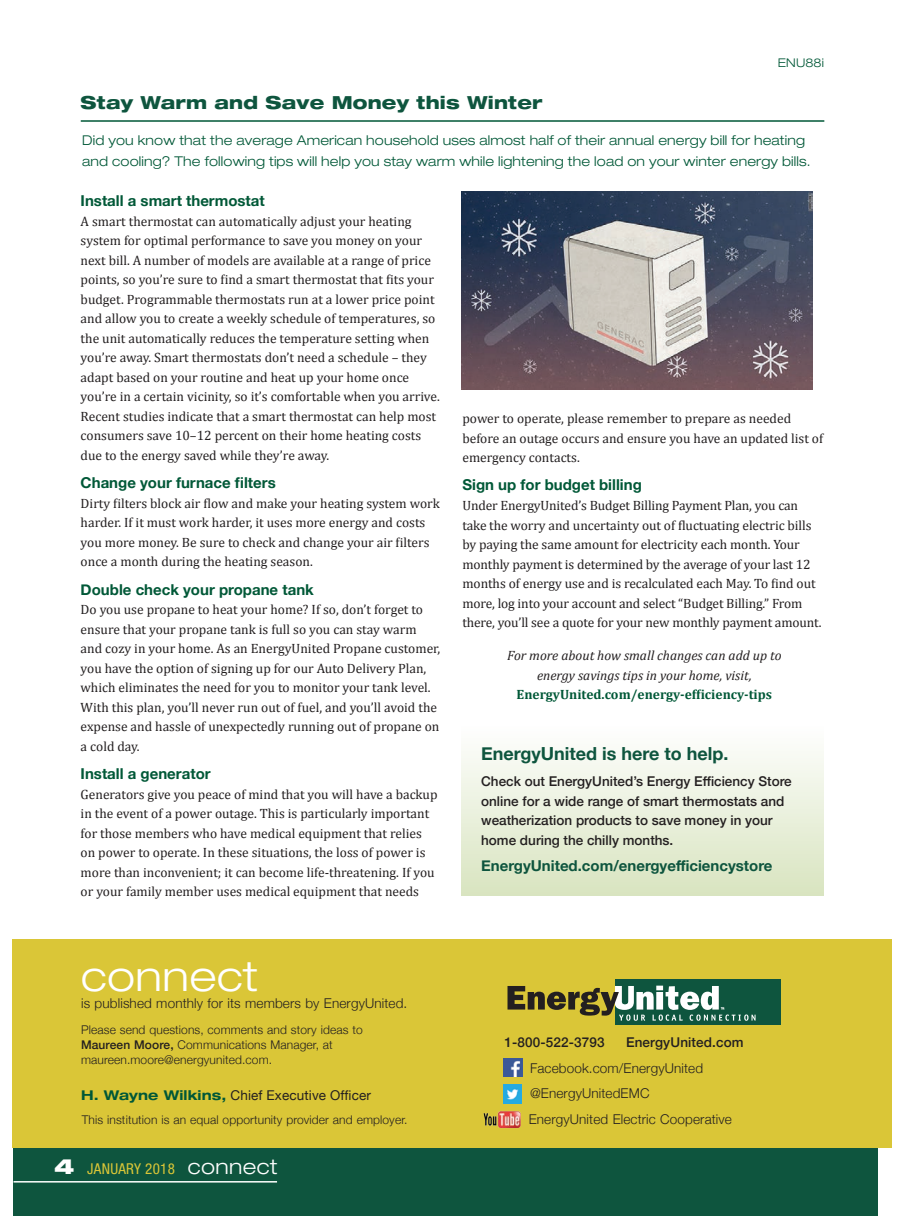
<style>
.page{position:relative;width:905px;height:1229px;background:#fff}
.page>*{position:absolute;margin:0;border:0;box-sizing:border-box;transform-origin:0 0}
.t1{font:300 expanded 42px "Helvetica Neue";letter-spacing:.01em;color:#fff}
.Headlines{font:800 expanded 18px "Helvetica Neue";letter-spacing:.01em;color:#0e553e}
.interior_headings{font:700 18px "Helvetica Neue";color:#0e553e}
.interior_headings-2{font:700 15px "Helvetica Neue";color:#005837}
.Text{font:700 15px "Helvetica Neue";color:#0e553e}
.t2{font:condensed 15px "Helvetica Neue";letter-spacing:.02em;color:#dac637}
.Text_-_1st{font:13.5px/19.5px "Cambria";color:#231f20}
.Intro{font:300 expanded 13.5px/21px "Helvetica Neue";letter-spacing:.01em;color:#005837}
.Text-2{font:500 13.5px/19.5px "Helvetica Neue";color:#231f20}
.t3{font:300 13.5px "Helvetica Neue";letter-spacing:.01em;color:#231f20}
.Text-3{font:italic 13.5px/19.5px "Cambria";color:#231f20;text-align:center}
.t4{font:13.5px "Helvetica Neue";letter-spacing:.01em;color:#231f20}
.t5{font:300 12px/15px "Helvetica Neue";letter-spacing:.01em;color:#231f20}
.Intro-2{font:300 expanded 12px "Helvetica Neue";letter-spacing:.01em;color:#005837}
.s1{font-weight:700;font-style:normal;color:#005837}
.s2{font-weight:500}
.s3{font-weight:700;font-stretch:expanded;color:#005837}
.s4{font-weight:900;font-stretch:expanded;font-size:21px;color:#fff}
.s5{font-weight:300;font-stretch:expanded;font-size:21px;color:#fff}
</style>
<div class="page">
<div style="left:14px;top:1148px;width:864px;height:67px;background:#0e553e"></div>
<hr style="left:14px;top:1181px;width:263px;height:1px;background:#fff">
<div style="left:12px;top:939px;width:879px;height:209px;background:#dac637"></div>
<div style="left:615px;top:979px;width:166px;height:45px;background:#0e553e"></div>
<svg style="left:507px;top:985px;width:248px;height:35px"></svg>
<img style="left:503px;top:1084px;width:19px;height:19px">
<img style="left:503px;top:1058px;width:19px;height:18px">
<img style="left:483px;top:1111px;width:38px;height:18px">
<hr style="left:81px;top:120px;width:743px;height:2px;background:#005837">
<div style="left:461px;top:724px;width:363px;height:172px;background:linear-gradient(to bottom,#fff,#d8e4c0)"></div>
<img style="left:461px;top:191px;width:351px;height:198px">
<p class="Headlines" style="left:81px;top:91px;width:463px">Stay Warm and Save Money this Winter</p>
<p class="Intro-2" style="left:778px;top:55px;width:47px">ENU88i</p>
<p class="Intro" style="left:82px;top:130px;width:729px">Did you know that the average American household uses almost half of their annual energy bill for heating and cooling? The following tips will help you stay warm while lightening the load on your winter energy bills.</p>
<p class="interior_headings-2" style="left:81px;top:189px;width:186px">Install a smart thermostat</p>
<p class="Text_-_1st" style="left:81px;top:211px;width:360px">A smart thermostat can automatically adjust your heating system for optimal performance to save you money on your next bill. A number of models are available at a range of price points, so you’re sure to find a smart thermostat that fits your budget. Programmable thermostats run at a lower price point and allow you to create a weekly schedule of temperatures, so the unit automatically reduces the temperature setting when you’re away. Smart thermostats don’t need a schedule – they adapt based on your routine and heat up your home once you’re in a certain vicinity, so it’s comfortable when you arrive.<br>Recent studies indicate that a smart thermostat can help most consumers save 10–12 percent on their home heating costs due to the energy saved while they’re away.</p>
<p class="interior_headings-2" style="left:81px;top:471px;width:197px">Change your furnace filters</p>
<p class="Text_-_1st" style="left:81px;top:493px;width:361px">Dirty filters block air flow and make your heating system work harder. If it must work harder, it uses more energy and costs you more money. Be sure to check and change your air filters once a month during the heating season.</p>
<p class="interior_headings-2" style="left:81px;top:577px;width:235px">Double check your propane tank</p>
<p class="Text_-_1st" style="left:81px;top:599px;width:361px">Do you use propane to heat your home? If so, don’t forget to ensure that your propane tank is full so you can stay warm and cozy in your home. As an EnergyUnited Propane customer, you have the option of signing up for our Auto Delivery Plan, which eliminates the need for you to monitor your tank level.<br>With this plan, you’ll never run out of fuel, and you’ll avoid the expense and hassle of unexpectedly running out of propane on a cold day.</p>
<p class="interior_headings-2" style="left:81px;top:762px;width:131px">Install a generator</p>
<p class="Text_-_1st" style="left:81px;top:784px;width:358px">Generators give you peace of mind that you will have a backup in the event of a power outage. This is particularly important for those members who have medical equipment that relies on power to operate. In these situations, the loss of power is more than inconvenient; it can become life-threatening. If you or your family member uses medical equipment that needs</p>
<p class="Text_-_1st" style="left:462px;top:408px;width:362px">power to operate, please remember to prepare as needed before an outage occurs and ensure you have an updated list of emergency contacts.</p>
<p class="interior_headings-2" style="left:462px;top:473px;width:181px">Sign up for budget billing</p>
<p class="Text_-_1st" style="left:462px;top:495px;width:361px">Under EnergyUnited’s Budget Billing Payment Plan, you can take the worry and uncertainty out of fluctuating electric bills by paying the same amount for electricity each month. Your monthly payment is determined by the average of your last 12 months of energy use and is recalculated each May. To find out more, log into your account and select “Budget Billing.” From there, you’ll see a quote for your new monthly payment amount.</p>
<p class="Text-3" style="left:507px;top:645px;width:276px">For more about how small changes can add up to energy savings tips in your home, visit,<br><span class="s1">EnergyUnited.com/energy-efficiency-tips</span></p>
<p class="interior_headings" style="left:481px;top:739px;width:249px">EnergyUnited is here to help.</p>
<p class="Text-2" style="left:481px;top:770px;width:312px">Check out EnergyUnited’s Energy Efficiency Store online for a wide range of smart thermostats and weatherization products to save money in your home during the chilly months.</p>
<p class="Text" style="left:481px;top:853px;width:293px">EnergyUnited.com/energyefficiencystore</p>
<p class="t1" style="left:81px;top:951px;width:178px">connect</p>
<p class="t3" style="left:81px;top:992px;width:328px">is published monthly for its members by EnergyUnited.</p>
<p class="t5" style="left:81px;top:1021px;width:283px">Please send questions, comments and story ideas to<br><span class="s2">Maureen Moore,</span> Communications Manager, at maureen.moore@energyunited.com.</p>
<p class="t4" style="left:81px;top:1085px;width:291px"><span class="s3">H. Wayne Wilkins,</span> Chief Executive Officer</p>
<p class="t5" style="left:82px;top:1111px;width:327px">This institution is an equal opportunity provider and employer.</p>
<p class="t2" style="left:54px;top:1160px;width:225px"><span class="s4">4</span> JANUARY 2018 <span class="s5">connect</span></p>
<p class="Text-2" style="left:504px;top:1031px;width:102px">1-800-522-3793</p>
<p class="Text-2" style="left:626px;top:1031px;width:119px">EnergyUnited.com</p>
<p class="t3" style="left:530px;top:1057px;width:175px">Facebook.com/EnergyUnited</p>
<p class="t3" style="left:530px;top:1082px;width:121px">@EnergyUnitedEMC</p>
<p class="t3" style="left:528px;top:1108px;width:205px">EnergyUnited Electric Cooperative</p>
</div>
